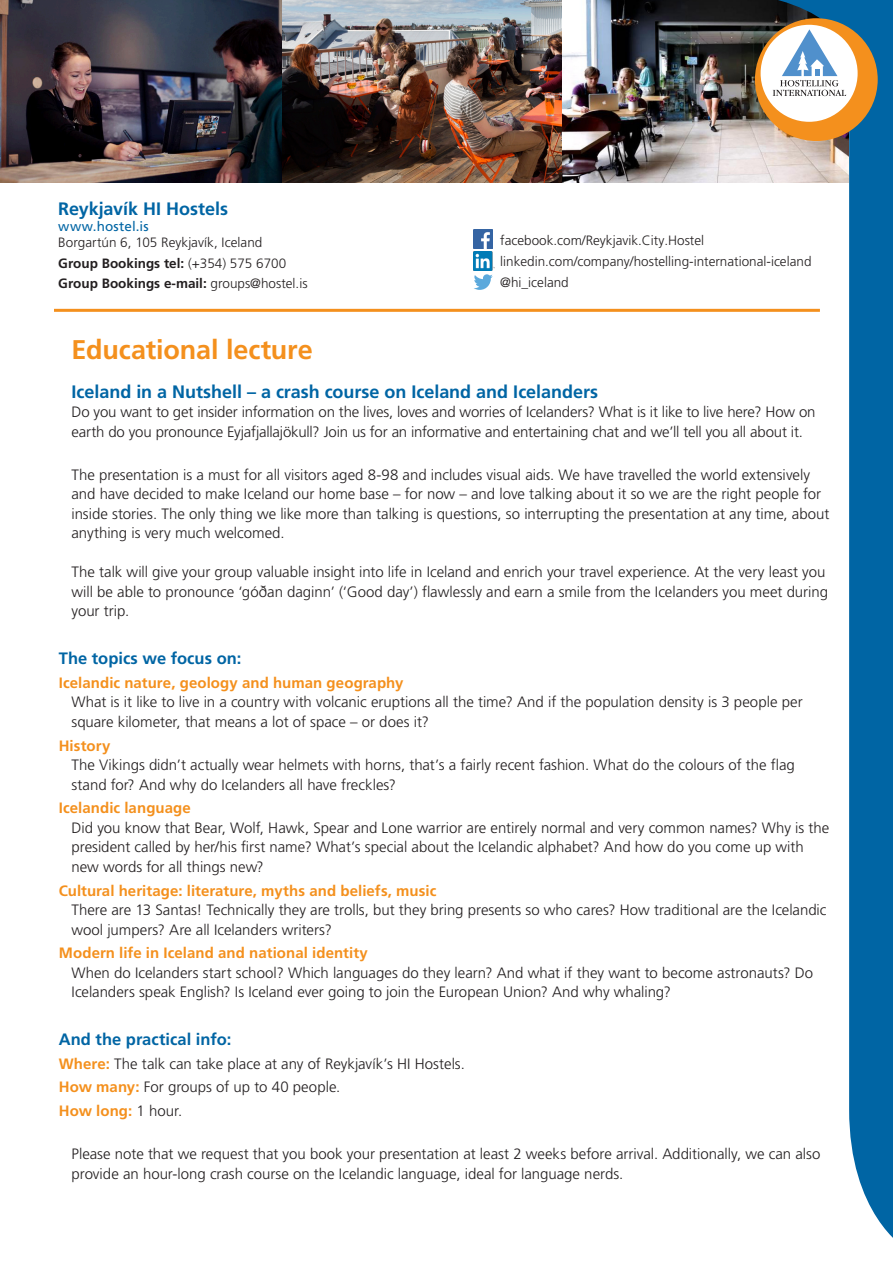
<style>
.page{position:relative;width:893px;height:1263px;background:#fff}
.page>*{position:absolute;margin:0;border:0;box-sizing:border-box;transform-origin:0 0}
.t1{font:700 27px "Frutiger";letter-spacing:-.005em;color:#f4901d}
.t2{font:700 18px "Frutiger";color:#0065a4}
.t3{font:700 16.5px "Frutiger";color:#0065a4}
.t4{font:300 15px/19.5px "Frutiger";letter-spacing:-.005em;color:#231f20}
.t5{font:700 15px "Frutiger";letter-spacing:.005em;color:#f4901d}
.t6{font:300 13.5px/20.4px "Frutiger";color:#231f20}
.t7{font:13.5px "Frutiger";letter-spacing:.01em;color:#0065a4}
.s1{font-weight:700}
.s2{font-weight:700;color:#f4901d}
</style>
<div class="page">
<img style="left:0;top:0;width:614px;height:182px">
<svg style="left:614px;top:0;width:279px;height:1238px"></svg>
<div style="left:755px;top:18px;width:123px;height:123px;background:#f4901d;border-radius:50%"></div>
<div style="left:761px;top:25px;width:97px;height:97px;background:#fff;border-radius:50%"></div>
<svg style="left:773px;top:29px;width:73px;height:67px"></svg>
<hr style="left:54px;top:309px;width:766px;height:3px;background:#f4901d">
<img style="left:473px;top:251px;width:22px;height:19px">
<svg style="left:474px;top:274px;width:19px;height:16px"></svg>
<img style="left:474px;top:230px;width:19px;height:19px">
<p class="t2" style="left:58px;top:198px;width:171px">Reykjavík HI Hostels</p>
<p class="t7" style="left:58px;top:219px;width:92px">www.hostel.is</p>
<p class="t6" style="left:58px;top:233px;width:251px">Borgartún 6, 105 Reykjavík, Iceland<br><span class="s1">Group Bookings tel:</span> (+354) 575 6700<br><span class="s1">Group Bookings e-mail:</span> groups@hostel.is</p>
<p class="t6" style="left:500px;top:230px;width:313px;line-height:21px">facebook.com/Reykjavik.City.Hostel linkedin.com/company/hostelling-international-iceland @hi_iceland</p>
<h1 class="t1" style="left:71px;top:333px;width:243px">Educational lecture</h1>
<p class="t2" style="left:71px;top:381px;width:528px">Iceland in a Nutshell – a crash course on Iceland and Icelanders</p>
<p class="t4" style="left:71px;top:402px;width:746px">Do you want to get insider information on the lives, loves and worries of Icelanders? What is it like to live here? How on earth do you pronounce Eyjafjallajökull? Join us for an informative and entertaining chat and we’ll tell you all about it.</p>
<p class="t4" style="left:71px;top:465px;width:759px">The presentation is a must for all visitors aged 8-98 and includes visual aids. We have travelled the world extensively and have decided to make Iceland our home base – for now – and love talking about it so we are the right people for inside stories. The only thing we like more than talking is questions, so interrupting the presentation at any time, about anything is very much welcomed.</p>
<p class="t4" style="left:71px;top:562px;width:758px">The talk will give your group valuable insight into life in Iceland and enrich your travel experience. At the very least you will be able to pronounce ‘góðan daginn’ (‘Good day’) flawlessly and earn a smile from the Icelanders you meet during your trip.</p>
<p class="t3" style="left:59px;top:649px;width:184px">The topics we focus on:</p>
<p class="t5" style="left:59px;top:674px;width:346px">Icelandic nature, geology and human geography</p>
<p class="t4" style="left:71px;top:692px;width:733px">What is it like to live in a country with volcanic eruptions all the time? And if the population density is 3 people per square kilometer, that means a lot of space – or does it?</p>
<p class="t5" style="left:59px;top:736px;width:53px">History</p>
<p class="t4" style="left:71px;top:755px;width:725px">The Vikings didn’t actually wear helmets with horns, that’s a fairly recent fashion. What do the colours of the flag stand for? And why do Icelanders all have freckles?</p>
<p class="t5" style="left:59px;top:799px;width:134px">Icelandic language</p>
<p class="t4" style="left:71px;top:818px;width:759px">Did you know that Bear, Wolf, Hawk, Spear and Lone warrior are entirely normal and very common names? Why is the president called by her/his first name? What’s special about the Icelandic alphabet? And how do you come up with new words for all things new?</p>
<p class="t5" style="left:59px;top:881px;width:379px">Cultural heritage: literature, myths and beliefs, music</p>
<p class="t4" style="left:71px;top:900px;width:757px">There are 13 Santas! Technically they are trolls, but they bring presents so who cares? How traditional are the Icelandic wool jumpers? Are all Icelanders writers?</p>
<p class="t5" style="left:59px;top:944px;width:311px">Modern life in Iceland and national identity</p>
<p class="t4" style="left:71px;top:963px;width:743px">When do Icelanders start school? Which languages do they learn? And what if they want to become astronauts? Do<br>Icelanders speak English? Is Iceland ever going to join the European Union? And why whaling?</p>
<p class="t3" style="left:59px;top:1029px;width:174px">And the practical info:</p>
<p class="t4" style="left:59px;top:1051px;width:408px;line-height:23.7px"><span class="s2">Where:</span> The talk can take place at any of Reykjavík’s HI Hostels.<br><span class="s2">How many:</span> For groups of up to 40 people.<br><span class="s2">How long:</span> 1 hour.</p>
<p class="t4" style="left:71px;top:1144px;width:750px">Please note that we request that you book your presentation at least 2 weeks before arrival. Additionally, we can also provide an hour-long crash course on the Icelandic language, ideal for language nerds.</p>
</div>
